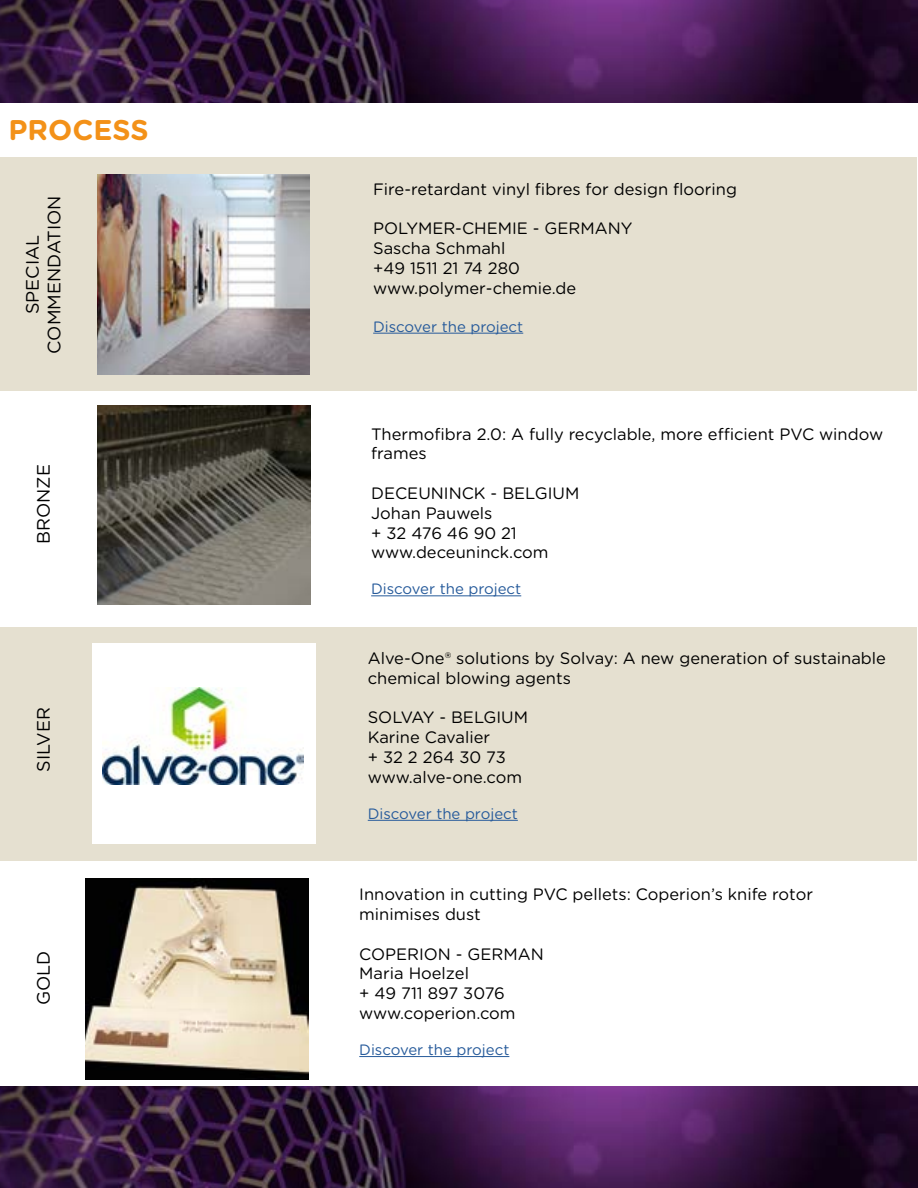
<style>
.page{position:relative;width:918px;height:1188px;background:#fff}
.page>*{position:absolute;margin:0;border:0;box-sizing:border-box;transform-origin:0 0}
.t1{font:700 28.5px "Gotham Rounded";color:#f39118}
.t2{font:18px/21.6px "Gotham Rounded";color:#000;text-align:center}
.t3{font:16.5px/19.8px "Gotham Rounded";color:#000}
.t4{font:15px "Gotham Rounded";color:#275b9b}
</style>
<div class="page">
<div style="left:1px;top:627px;width:916px;height:234px;background:#e5e0d0"></div>
<img style="left:0;top:0;width:918px;height:102px">
<div style="left:1px;top:158px;width:916px;height:233px;background:#e5e0d0"></div>
<img style="left:97px;top:174px;width:213px;height:200px">
<hr style="left:373px;top:333px;width:150px;height:1px;background:#275b9b">
<img style="left:97px;top:405px;width:213px;height:200px">
<hr style="left:371px;top:595px;width:150px;height:1px;background:#275b9b">
<div style="left:92px;top:644px;width:223px;height:200px;background:#fff"></div>
<img style="left:103px;top:688px;width:201px;height:96px">
<hr style="left:368px;top:820px;width:150px;height:1px;background:#275b9b">
<img style="left:85px;top:878px;width:223px;height:201px">
<hr style="left:359px;top:1056px;width:150px;height:1px;background:#275b9b">
<img style="left:1px;top:1087px;width:917px;height:101px">
<h1 class="t1" style="left:9px;top:109px;width:142px">PROCESS</h1>
<p class="t2" style="left:21px;top:354px;width:160px;rotate:-90deg">SPECIAL<br>COMMENDATION</p>
<p class="t2" style="left:32px;top:544px;width:82px;rotate:-90deg">BRONZE</p>
<p class="t2" style="left:32px;top:772px;width:66px;rotate:-90deg">SILVER</p>
<p class="t2" style="left:32px;top:1005px;width:56px;rotate:-90deg">GOLD</p>
<p class="t3" style="left:373px;top:178px;width:365px">Fire-retardant vinyl fibres for design flooring</p>
<p class="t3" style="left:373px;top:218px;width:261px">POLYMER-CHEMIE - GERMANY<br>Sascha Schmahl<br>+49 1511 21 74 280 www.polymer-chemie.de</p>
<p class="t4" style="left:373px;top:316px;width:152px">Discover the project</p>
<p class="t3" style="left:371px;top:423px;width:514px">Thermofibra 2.0: A fully recyclable, more efficient PVC window frames</p>
<p class="t3" style="left:371px;top:482px;width:210px">DECEUNINCK - BELGIUM<br>Johan Pauwels<br>+ 32 476 46 90 21 www.deceuninck.com</p>
<p class="t4" style="left:371px;top:579px;width:152px">Discover the project</p>
<p class="t3" style="left:368px;top:648px;width:520px">Alve-One® solutions by Solvay: A new generation of sustainable chemical blowing agents</p>
<p class="t3" style="left:368px;top:707px;width:162px">SOLVAY - BELGIUM<br>Karine Cavalier<br>+ 32 2 264 30 73 www.alve-one.com</p>
<p class="t4" style="left:368px;top:803px;width:152px">Discover the project</p>
<p class="t3" style="left:359px;top:884px;width:455px">Innovation in cutting PVC pellets: Coperion’s knife rotor minimises dust</p>
<p class="t3" style="left:359px;top:943px;width:186px">COPERION - GERMAN<br>Maria Hoelzel<br>+ 49 711 897 3076 www.coperion.com</p>
<p class="t4" style="left:359px;top:1039px;width:152px">Discover the project</p>
</div>
